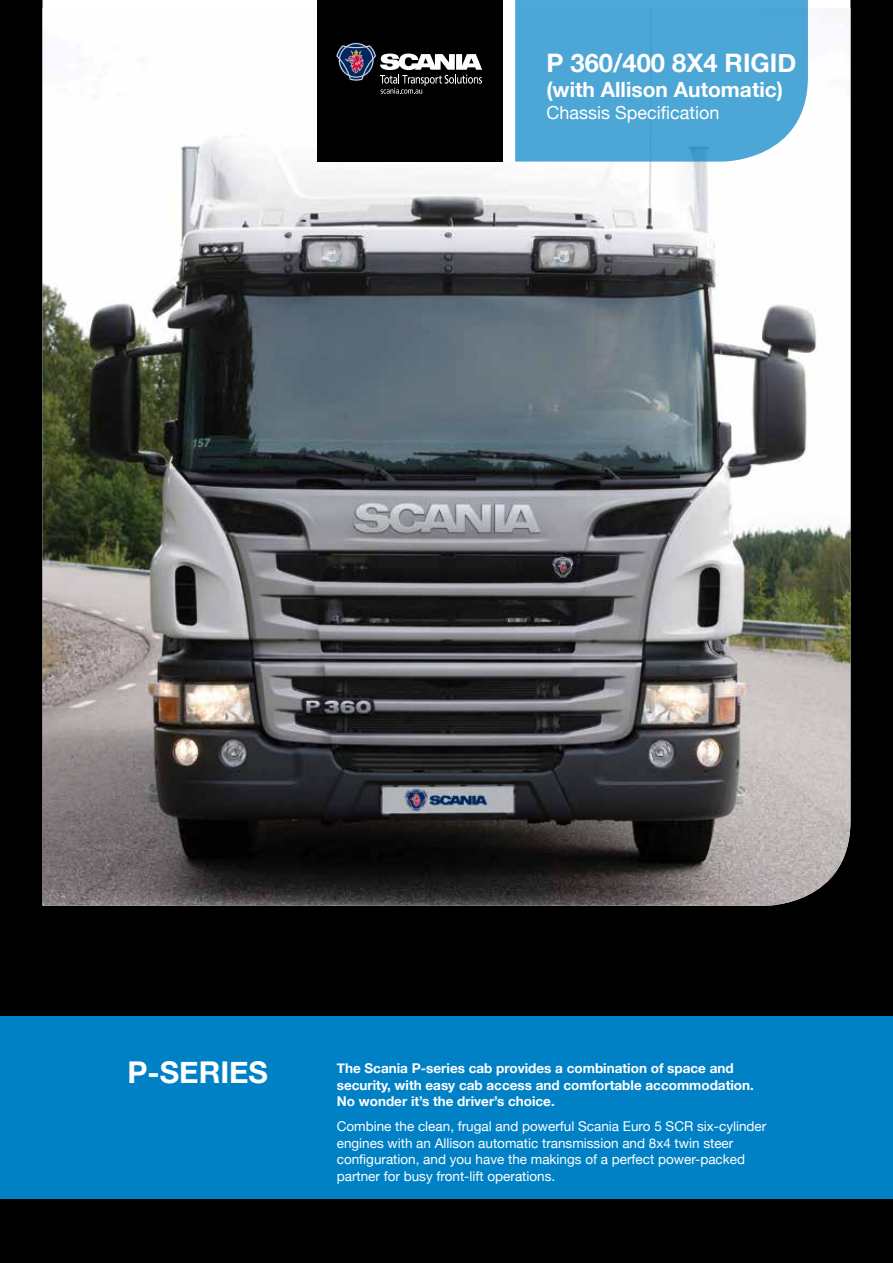
<style>
.page{position:relative;width:893px;height:1263px;background:#000}
.page>*{position:absolute;margin:0;border:0;box-sizing:border-box;transform-origin:0 0}
.t1{font:700 30px "Helvetica Neue";color:#fff}
.t2{font:700 25.5px "Helvetica Neue";color:#fff}
.t3{font:700 21px "Helvetica Neue";color:#fff}
.t4{font:18px "Helvetica Neue";color:#fff}
.t5{font:13.5px/16.5px "Helvetica Neue";color:#fff}
.t6{font:700 13.5px/16.5px "Helvetica Neue";color:#fff}
</style>
<div class="page">
<div style="left:0;top:1016px;width:893px;height:183px;background:#0081c6"></div>
<img style="left:43px;top:8px;width:807px;height:898px">
<div style="left:317px;top:0;width:185px;height:162px;background:#000"></div>
<div style="left:515px;top:0;width:293px;height:162px;background:#4ca6d6"></div>
<svg style="left:336px;top:43px;width:146px;height:51px"></svg>
<h2 class="t2" style="left:546px;top:43px;width:251px">P 360/400 8X4 RIGID</h2>
<h3 class="t3" style="left:546px;top:73px;width:238px">(with Allison Automatic)</h3>
<h3 class="t4" style="left:546px;top:100px;width:174px">Chassis Specification</h3>
<h1 class="t1" style="left:128px;top:1049px;width:142px">P-SERIES</h1>
<p class="t6" style="left:337px;top:1060px;width:419px">The Scania P-series cab provides a combination of space and security, with easy cab access and comfortable accommodation.<br>No wonder it’s the driver’s choice.</p>
<p class="t5" style="left:337px;top:1119px;width:431px">Combine the clean, frugal and powerful Scania Euro 5 SCR six-cylinder engines with an Allison automatic transmission and 8x4 twin steer configuration, and you have the makings of a perfect power-packed partner for busy front-lift operations.</p>
</div>
